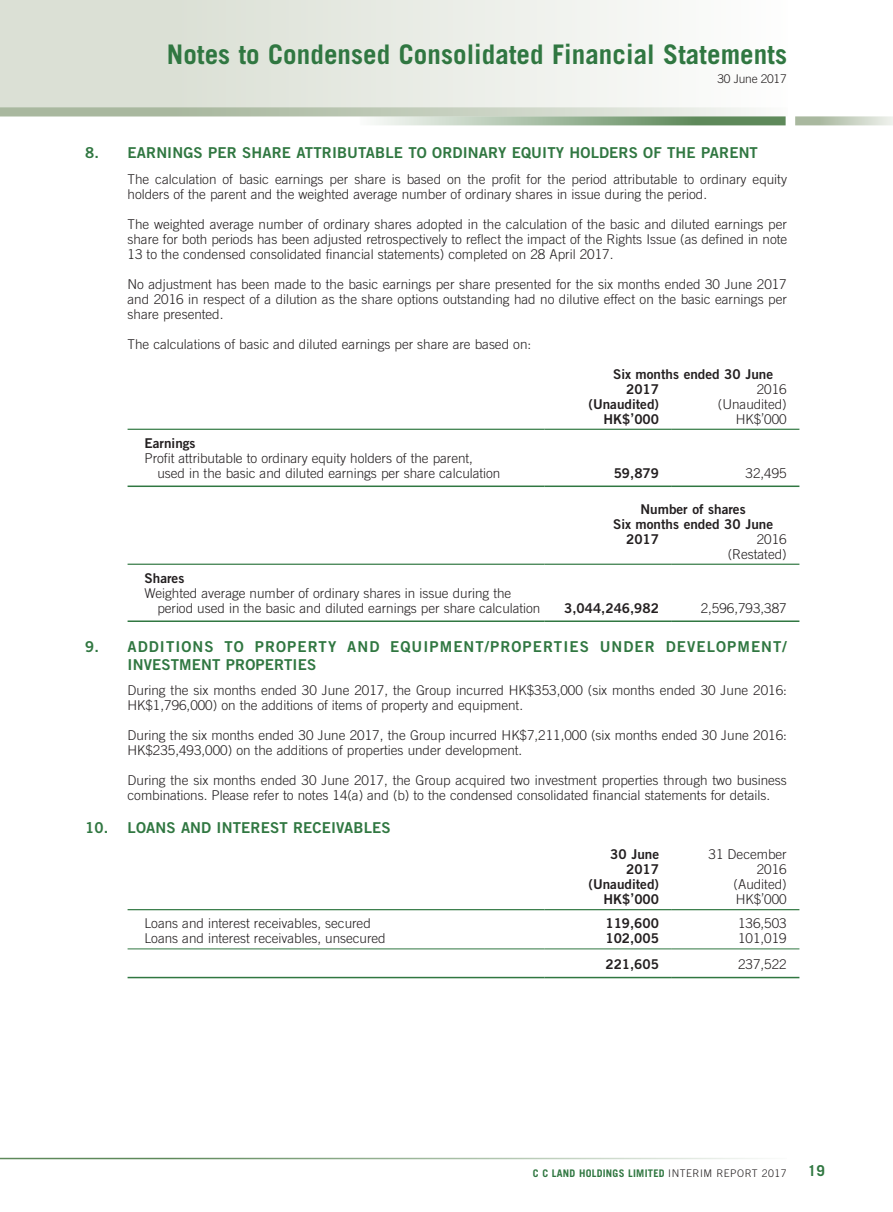
<style>
.page{position:relative;width:893px;height:1212px;background:#fff}
.page>*{position:absolute;margin:0;border:0;box-sizing:border-box;transform-origin:0 0}
.t1{font:700 27px "Trade Gothic LT Std";letter-spacing:.005em;color:#307741}
.Notes_HD1{font:15px "Trade Gothic LT Std Bd 2";letter-spacing:.01em;color:#307741}
.Notes_HD1-2{font:15px/18px "Trade Gothic LT Std Bd 2";letter-spacing:.07em;color:#307741}
.t2{font:700 15px "Trade Gothic LT Std";color:#307741}
.Body_Text{font:300 13.5px/15px "Trade Gothic LT Std";color:#231f20}
.Body_Text-2{font:13.5px "Trade Gothic LT Std Bd 2";color:#231f20}
.t3{font:300 12px "Trade Gothic LT Std";letter-spacing:-.02em;color:#231f20}
.t4{font:700 10.5px "Trade Gothic LT Std";letter-spacing:.025em;color:#307741}
.s1{font-weight:300;color:#231f20}
</style>
<div class="page">
<div style="left:0;top:0;width:788px;height:116px;background:linear-gradient(to right,#d5dbce,#fcfcfc)"></div>
<svg style="left:360px;top:116px;width:426px;height:9px;background:#9fb89c"></svg>
<svg style="left:795px;top:116px;width:98px;height:9px"></svg>
<svg style="left:0;top:107px;width:788px;height:9px;background:#c6cfbf"></svg>
<hr style="left:0;top:1158px;width:787px;height:1px;background:#5e895a">
<hr style="left:128px;top:429px;width:416px;height:1px;background:#307741">
<hr style="left:544px;top:429px;width:128px;height:1px;background:#307741">
<hr style="left:672px;top:429px;width:127px;height:1px;background:#307741">
<hr style="left:128px;top:485px;width:416px;height:2px;background:#307741">
<hr style="left:544px;top:485px;width:128px;height:2px;background:#307741">
<hr style="left:672px;top:485px;width:127px;height:2px;background:#307741">
<hr style="left:128px;top:564px;width:416px;height:1px;background:#307741">
<hr style="left:544px;top:564px;width:128px;height:1px;background:#307741">
<hr style="left:672px;top:564px;width:127px;height:1px;background:#307741">
<hr style="left:128px;top:620px;width:416px;height:2px;background:#307741">
<hr style="left:544px;top:620px;width:128px;height:2px;background:#307741">
<hr style="left:672px;top:620px;width:127px;height:2px;background:#307741">
<hr style="left:128px;top:909px;width:416px;height:1px;background:#307741">
<hr style="left:544px;top:909px;width:128px;height:1px;background:#307741">
<hr style="left:672px;top:909px;width:127px;height:1px;background:#307741">
<hr style="left:128px;top:948px;width:416px;height:1px;background:#307741">
<hr style="left:544px;top:948px;width:128px;height:1px;background:#307741">
<hr style="left:672px;top:948px;width:127px;height:1px;background:#307741">
<hr style="left:128px;top:977px;width:416px;height:1px;background:#307741">
<hr style="left:544px;top:977px;width:128px;height:1px;background:#307741">
<hr style="left:672px;top:977px;width:127px;height:1px;background:#307741">
<h1 class="t1" style="left:167px;top:38px;width:621px">Notes to Condensed Consolidated Financial Statements</h1>
<p class="t3" style="left:718px;top:71px;width:71px">30 June 2017</p>
<p class="Notes_HD1" style="left:85px;top:143px;width:674px">8. EARNINGS PER SHARE ATTRIBUTABLE TO ORDINARY EQUITY HOLDERS OF THE PARENT</p>
<p class="Body_Text" style="left:128px;top:171px;width:661px">The calculation of basic earnings per share is based on the profit for the period attributable to ordinary equity holders of the parent and the weighted average number of ordinary shares in issue during the period.</p>
<p class="Body_Text" style="left:128px;top:216px;width:661px;text-align:justify">The weighted average number of ordinary shares adopted in the calculation of the basic and diluted earnings per share for both periods has been adjusted retrospectively to reflect the impact of the Rights Issue (as defined in note 13 to the condensed consolidated financial statements) completed on 28 April 2017.</p>
<p class="Body_Text" style="left:128px;top:276px;width:661px;text-align:justify">No adjustment has been made to the basic earnings per share presented for the six months ended 30 June 2017 and 2016 in respect of a dilution as the share options outstanding had no dilutive effect on the basic earnings per share presented.</p>
<p class="Body_Text" style="left:128px;top:336px;width:405px">The calculations of basic and diluted earnings per share are based on:</p>
<p class="Body_Text-2" style="left:613px;top:365px;width:162px">Six months ended 30 June</p>
<p class="Body_Text-2" style="left:626px;top:380px;width:34px">2017</p>
<p class="Body_Text" style="left:757px;top:381px;width:31px">2016</p>
<p class="Body_Text-2" style="left:588px;top:395px;width:72px">(Unaudited)</p>
<p class="Body_Text" style="left:718px;top:396px;width:70px">(Unaudited)</p>
<p class="Body_Text-2" style="left:604px;top:410px;width:57px">HK$’000</p>
<p class="Body_Text" style="left:736px;top:411px;width:52px">HK$’000</p>
<p class="Body_Text-2" style="left:145px;top:434px;width:53px">Earnings</p>
<p class="Body_Text" style="left:157px;top:450px;width:345px;text-indent:-13px">Profit attributable to ordinary equity holders of the parent, used in the basic and diluted earnings per share calculation</p>
<p class="Body_Text-2" style="left:614px;top:464px;width:47px">59,879</p>
<p class="Body_Text" style="left:745px;top:465px;width:43px">32,495</p>
<p class="Body_Text-2" style="left:640px;top:500px;width:107px">Number of shares</p>
<p class="Body_Text-2" style="left:613px;top:515px;width:162px">Six months ended 30 June</p>
<p class="Body_Text-2" style="left:626px;top:530px;width:34px">2017</p>
<p class="Body_Text" style="left:757px;top:531px;width:31px">2016</p>
<p class="Body_Text" style="left:728px;top:546px;width:61px">(Restated)</p>
<p class="Body_Text-2" style="left:145px;top:569px;width:41px">Shares</p>
<p class="Body_Text" style="left:157px;top:585px;width:385px;text-indent:-13px">Weighted average number of ordinary shares in issue during the period used in the basic and diluted earnings per share calculation</p>
<p class="Body_Text-2" style="left:564px;top:599px;width:96px">3,044,246,982</p>
<p class="Body_Text" style="left:701px;top:600px;width:87px">2,596,793,387</p>
<p class="Notes_HD1-2" style="left:128px;top:637px;width:661px;text-indent:-43px">9. ADDITIONS TO PROPERTY AND EQUIPMENT/PROPERTIES UNDER DEVELOPMENT/<br>INVESTMENT PROPERTIES</p>
<p class="Body_Text" style="left:128px;top:683px;width:661px">During the six months ended 30 June 2017, the Group incurred HK$353,000 (six months ended 30 June 2016:<br>HK$1,796,000) on the additions of items of property and equipment.</p>
<p class="Body_Text" style="left:128px;top:728px;width:661px">During the six months ended 30 June 2017, the Group incurred HK$7,211,000 (six months ended 30 June 2016:<br>HK$235,493,000) on the additions of properties under development.</p>
<p class="Body_Text" style="left:128px;top:773px;width:661px">During the six months ended 30 June 2017, the Group acquired two investment properties through two business combinations. Please refer to notes 14(a) and (b) to the condensed consolidated financial statements for details.</p>
<p class="Notes_HD1" style="left:85px;top:818px;width:307px">10. LOANS AND INTEREST RECEIVABLES</p>
<p class="Body_Text-2" style="left:610px;top:846px;width:50px">30 June</p>
<p class="Body_Text" style="left:709px;top:846px;width:80px">31 December</p>
<p class="Body_Text-2" style="left:626px;top:861px;width:34px">2017</p>
<p class="Body_Text" style="left:757px;top:861px;width:31px">2016</p>
<p class="Body_Text-2" style="left:588px;top:876px;width:72px">(Unaudited)</p>
<p class="Body_Text" style="left:734px;top:876px;width:55px">(Audited)</p>
<p class="Body_Text-2" style="left:604px;top:891px;width:57px">HK$’000</p>
<p class="Body_Text" style="left:736px;top:891px;width:52px">HK$’000</p>
<p class="Body_Text" style="left:145px;top:915px;width:228px">Loans and interest receivables, secured</p>
<p class="Body_Text-2" style="left:605px;top:915px;width:55px">119,600</p>
<p class="Body_Text" style="left:738px;top:915px;width:50px">136,503</p>
<p class="Body_Text" style="left:145px;top:930px;width:243px">Loans and interest receivables, unsecured</p>
<p class="Body_Text-2" style="left:605px;top:930px;width:55px">102,005</p>
<p class="Body_Text" style="left:738px;top:930px;width:50px">101,019</p>
<p class="Body_Text-2" style="left:605px;top:956px;width:55px">221,605</p>
<p class="Body_Text" style="left:738px;top:956px;width:50px">237,522</p>
<p class="t4" style="left:533px;top:1166px;width:255px">C C LAND HOLDINGS LIMITED <span class="s1">INTERIM REPORT 2017</span></p>
<p class="t2" style="left:808px;top:1161px;width:18px">19</p>
</div>
